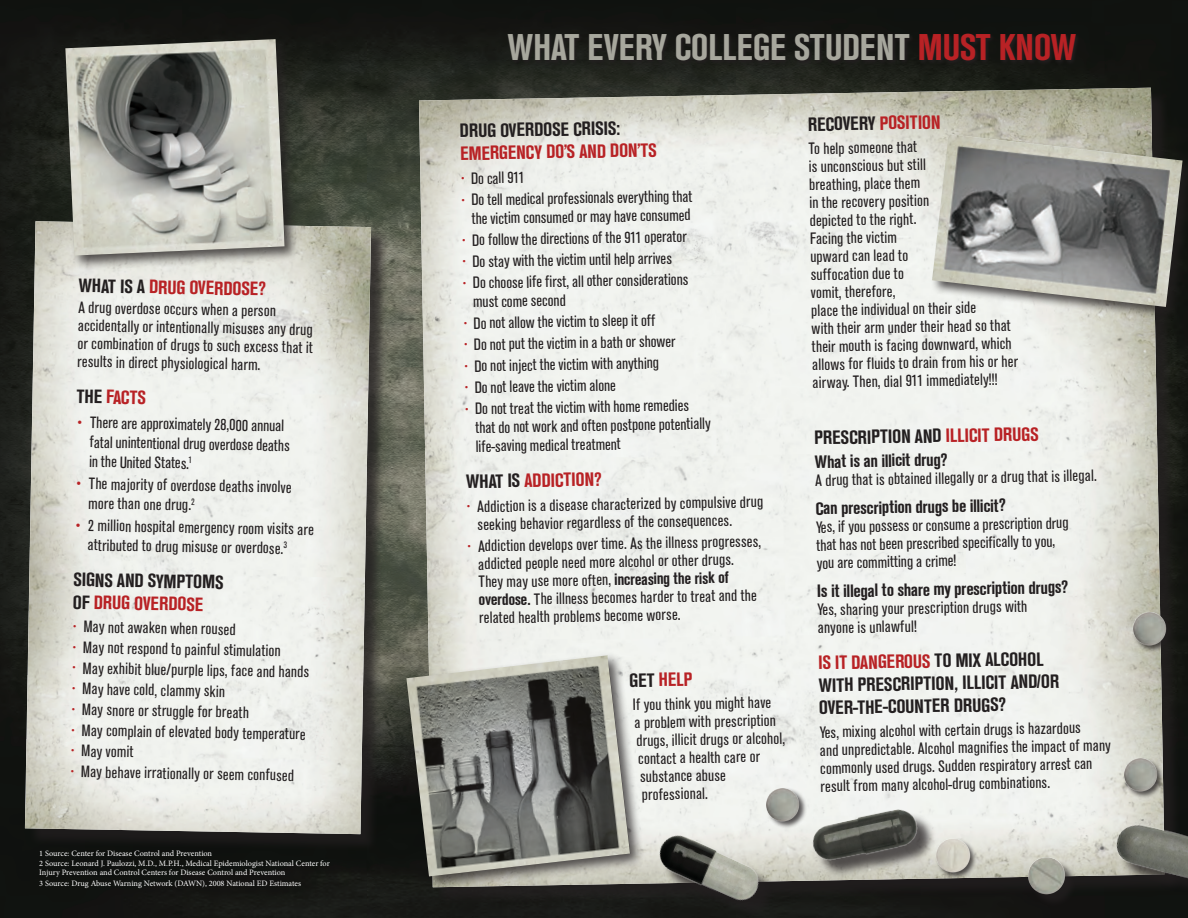
<style>
.page{position:relative;width:1188px;height:918px;background:#fff}
.page>*{position:absolute;margin:0;border:0;box-sizing:border-box;transform-origin:0 0}
.t1{font:39px "A Grotesk Mdm Cnd";color:#a7a79d}
.t2{font:20.25px/22.5px "A Grotesk Mdm Cnd";color:#231f20}
.t3{font:20.25px "A Grotesk Mdm Cnd";color:#b82225}
.t4{font:18.75px "A Grotesk Mdm Cnd";color:#231f20}
.t5{font:17.25px/18px "A Grotesk Rgl Cnd";color:#231f20}
.t6{font:8.25px/10.6px "Minion Pro";letter-spacing:-.005em;color:#fff}
.s1{color:#231f20}
.s2{font-family:"A Grotesk Mdm Cnd";color:#b82225}
.s3{color:#b82225}
.s4{font-family:"A Grotesk Mdm Cnd"}
</style>
<div class="page">
<img style="left:0;top:0;width:1188px;height:918px">
<div style="left:506px;top:33px;width:574px;height:33px;background:#1c1c1a"></div>
<div style="left:27px;top:224px;width:362px;height:629px;background:#231f20;opacity:.75"></div>
<img style="left:25px;top:221px;width:346px;height:613px">
<div style="left:421px;top:90px;width:762px;height:816px;background:#191916"></div>
<img style="left:419px;top:88px;width:746px;height:794px">
<div style="left:403px;top:652px;width:241px;height:239px;background:#231f20;opacity:.75"></div>
<img style="left:406px;top:655px;width:224px;height:221px">
<div style="left:62px;top:36px;width:237px;height:234px;background:#231f20;opacity:.75"></div>
<img style="left:65px;top:39px;width:220px;height:217px">
<div style="left:816px;top:812px;width:120px;height:66px;background:#231f20;opacity:.75"></div>
<img style="left:802px;top:797px;width:128px;height:78px">
<img style="left:644px;top:819px;width:130px;height:99px">
<div style="left:1119px;top:828px;width:69px;height:69px;background:#121311"></div>
<img style="left:1101px;top:810px;width:87px;height:73px">
<div style="left:1030px;top:859px;width:48px;height:49px;background:#231f20;opacity:.75"></div>
<img style="left:1019px;top:849px;width:54px;height:54px">
<img style="left:925px;top:828px;width:54px;height:54px">
<img style="left:756px;top:778px;width:54px;height:54px">
<img style="left:1122px;top:602px;width:45px;height:54px">
<img style="left:1113px;top:748px;width:52px;height:54px">
<div style="left:931px;top:133px;width:257px;height:188px;background:#231f20;opacity:.75"></div>
<img style="left:932px;top:134px;width:251px;height:173px">
<svg style="left:595px;top:472px;width:6px;height:14px"></svg>
<svg style="left:999px;top:697px;width:7px;height:14px"></svg>
<p class="t3" style="left:79px;top:272px;width:189px;rotate:1deg"><span class="s1">WHAT IS A</span> DRUG OVERDOSE?</p>
<p class="t5" style="left:78px;top:300px;width:237px;rotate:1deg">A drug overdose occurs when a person accidentally or intentionally misuses any drug or combination of drugs to such excess that it results in direct physiological harm.</p>
<p class="t3" style="left:77px;top:383px;width:71px;rotate:1deg"><span class="s1">THE</span> FACTS</p>
<p class="t5" style="left:90px;top:414px;width:202px;line-height:19.5px;text-indent:-14px;rotate:1deg"><span class="s2">•</span> There are approximately 28,000 annual fatal unintentional drug overdose deaths in the United States.<sup>1</sup></p>
<p class="t5" style="left:89px;top:475px;width:205px;line-height:19.5px;text-indent:-14px;rotate:1deg"><span class="s2">•</span> The majority of overdose deaths involve more than one drug.<sup>2</sup></p>
<p class="t5" style="left:88px;top:517px;width:228px;line-height:19.5px;text-indent:-14px;rotate:1deg"><span class="s2">•</span> 2 million hospital emergency room visits are attributed to drug misuse or overdose.<sup>3</sup></p>
<p class="t2" style="left:74px;top:570px;width:18px;rotate:1deg">Signs</p>
<p class="t2" style="left:74px;top:570px;width:96px;text-indent:44px;rotate:1deg">and Symptoms of <span class="s3">Drug Overdose</span></p>
<p class="t5" style="left:73px;top:619px;width:165px;rotate:1deg"><span class="s3">•</span> May not awaken when roused</p>
<p class="t5" style="left:72px;top:639px;width:210px;rotate:1deg"><span class="s3">•</span> May not respond to painful stimulation</p>
<p class="t5" style="left:72px;top:660px;width:239px;rotate:1deg"><span class="s3">•</span> May exhibit blue/purple lips, face and hands</p>
<p class="t5" style="left:72px;top:681px;width:155px;rotate:1deg"><span class="s3">•</span> May have cold, clammy skin</p>
<p class="t5" style="left:71px;top:702px;width:179px;rotate:1deg"><span class="s3">•</span> May snore or struggle for breath</p>
<p class="t5" style="left:71px;top:722px;width:237px;rotate:1deg"><span class="s3">•</span> May complain of elevated body temperature</p>
<p class="t5" style="left:71px;top:743px;width:65px;rotate:1deg"><span class="s3">•</span> May vomit</p>
<p class="t5" style="left:70px;top:764px;width:226px;rotate:1deg"><span class="s3">•</span> May behave irrationally or seem confused</p>
<p class="t6" style="left:39px;top:848px;width:292px">1 Source: Center for Disease Control and Prevention<br>2 Source: Leonard J. Paulozzi, M.D., M.P.H., Medical Epidemiologist National Center for</p>
<p class="t6" style="left:39px;top:867px;width:263px">Injury Prevention and Control Centers for Disease Control and Prevention<br>3 Source: Drug Abuse Warning Network (DAWN), 2008 National ED Estimates</p>
<h1 class="t1" style="left:508px;top:21px;width:570px">WHAT EVERY COLLEGE STUDENT <span class="s3">MUST KNOW</span></h1>
<p class="t2" style="left:460px;top:121px;width:162px;rotate:-1deg">DRUG OVERDOSE CRISIS:</p>
<p class="t3" style="left:460px;top:140px;width:22px;rotate:-1deg">Emergency</p>
<p class="t3" style="left:546px;top:138px;width:102px;rotate:-1deg">Do’s and Don ’ts</p>
<p class="t5" style="left:461px;top:171px;width:65px;rotate:-1deg"><span class="s3">•</span> Do call 911</p>
<p class="t5" style="left:461px;top:192px;width:233px;line-height:18.8px;text-align:center;rotate:-1deg"><span class="s3">•</span> Do tell medical professionals everything that the victim consumed or may have consumed</p>
<p class="t5" style="left:462px;top:232px;width:227px;rotate:-1deg"><span class="s3">•</span> Do follow the directions of the 911 operator</p>
<p class="t5" style="left:462px;top:254px;width:211px;rotate:-1deg"><span class="s3">•</span> Do stay with the victim until help arrives</p>
<p class="t5" style="left:473px;top:275px;width:217px;line-height:18.8px;text-indent:-10px;rotate:-1deg"><span class="s3">•</span> Do choose life first, all other considerations must come second</p>
<p class="t5" style="left:463px;top:316px;width:194px;rotate:-1deg"><span class="s3">•</span> Do not allow the victim to sleep it off</p>
<p class="t5" style="left:463px;top:337px;width:214px;rotate:-1deg"><span class="s3">•</span> Do not put the victim in a bath or shower</p>
<p class="t5" style="left:464px;top:358px;width:197px;rotate:-1deg"><span class="s3">•</span> Do not inject the victim with anything</p>
<p class="t5" style="left:464px;top:380px;width:153px;rotate:-1deg"><span class="s3">•</span> Do not leave the victim alone</p>
<p class="t5" style="left:475px;top:401px;width:237px;line-height:18.8px;text-indent:-10px;rotate:-1deg"><span class="s3">•</span> Do not treat the victim with home remedies that do not work and often postpone potentially life-saving medical treatment</p>
<p class="t3" style="left:466px;top:468px;width:76px;rotate:-1deg"><span class="s1">What is</span> Addiction</p>
<p class="t5" style="left:477px;top:499px;width:288px;text-indent:-11px;rotate:-1deg"><span class="s3">•</span> Addiction is a disease characterized by compulsive drug seeking behavior regardless of the consequences.</p>
<p class="t5" style="left:478px;top:538px;width:285px;text-indent:-11px;rotate:-1deg"><span class="s3">•</span> Addiction develops over time. As the illness progresses, addicted people need more alcohol or other drugs.<br>They may use more often, <span class="s4">increasing the risk of overdose.</span> The illness becomes harder to treat and the related health problems become worse.</p>
<p class="t3" style="left:629px;top:667px;width:48px;rotate:-1deg"><span class="s1">Get</span> Help</p>
<p class="t5" style="left:633px;top:697px;width:140px;rotate:-1deg">If you think you might have</p>
<p class="t5" style="left:634px;top:715px;width:143px;rotate:-1deg">a problem with prescription</p>
<p class="t5" style="left:636px;top:733px;width:150px;rotate:-1deg">drugs, illicit drugs or alcohol,</p>
<p class="t5" style="left:638px;top:751px;width:124px;rotate:-1deg">contact a health care or</p>
<p class="t5" style="left:640px;top:769px;width:88px;rotate:-1deg">substance abuse</p>
<p class="t5" style="left:642px;top:787px;width:68px;rotate:-1deg">professional.</p>
<p class="t2" style="left:808px;top:115px;width:134px;rotate:-1deg">RECOVERY <span class="s3">POSITION</span></p>
<p class="t5" style="left:808px;top:141px;width:208px;rotate:-1deg">To help someone that<br>is unconscious but still<br>breathing, place them<br>in the recovery position<br>depicted to the right.<br>Facing the victim<br>upward can lead to<br>suffocation due to<br>vomit, therefore,<br>place the individual on their side<br>with their arm under their head so that their mouth is facing downward, which allows for flf luids to drain from his or her airway. Then, dial 911 immediately!!!</p>
<p class="t2" style="left:814px;top:428px;width:18px;rotate:-1deg">Prescription</p>
<p class="t3" style="left:915px;top:422px;width:44px;rotate:-1deg"><span class="s1">and</span> Illicit</p>
<p class="t3" style="left:994px;top:421px;width:18px;rotate:-1deg">Drugs</p>
<p class="t4" style="left:815px;top:449px;width:134px;rotate:-1deg">What is an illicit drug?</p>
<p class="t5" style="left:815px;top:473px;width:283px;rotate:-1deg">A drug that is obtained illegally or a drug that is illegal.</p>
<p class="t4" style="left:815px;top:496px;width:192px;rotate:-1deg">Can prescription drugs be illicit?</p>
<p class="t5" style="left:816px;top:519px;width:254px;rotate:-1deg">Yes, if you possess or consume a prescription drug that has not been prescribed specifically to you, you are committing a crime!</p>
<p class="t4" style="left:817px;top:579px;width:253px;rotate:-1deg">Is it illegal to share my prescription drugs?</p>
<p class="t5" style="left:817px;top:602px;width:212px;rotate:-1deg">Yes, sharing your prescription drugs with anyone is unlawful!</p>
<p class="t2" style="left:818px;top:653px;width:232px;rotate:-1deg"><span class="s3">IS IT DANGEROUS</span> TO MIX ALCOHOL<br>WITH PRESCRIPTION, ILLICIT and /or over</p>
<p class="t2" style="left:853px;top:697px;width:44px;rotate:-1deg">-the -counter</p>
<p class="t2" style="left:954px;top:696px;width:9px;rotate:-1deg">drugs</p>
<p class="t5" style="left:819px;top:724px;width:293px;rotate:-1deg">Yes, mixing alcohol with certain drugs is hazardous<br>and unpredictable. Alcohol magnifies the impact of many commonly used drugs. Sudden respiratory arrest can result from many alcohol-drug combinations.</p>
</div>
